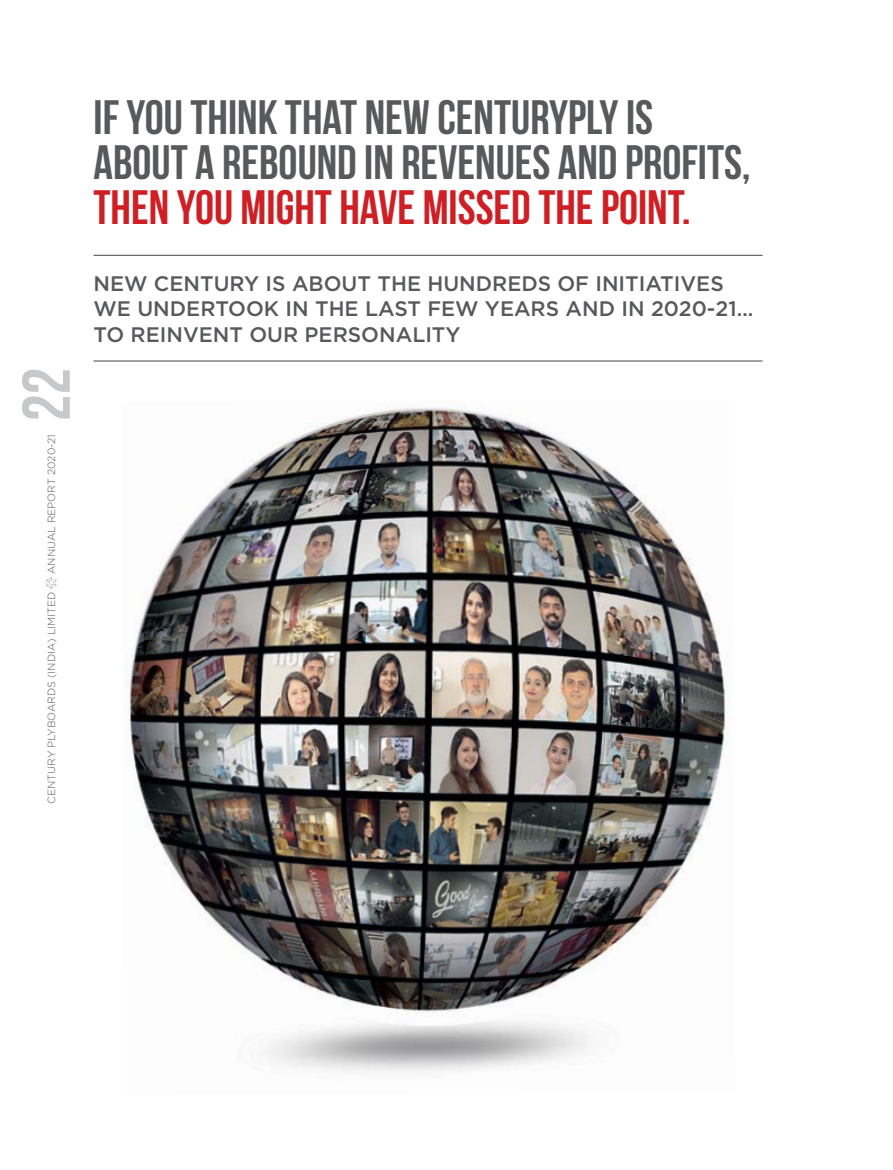
<style>
.page{position:relative;width:893px;height:1170px;background:#fff}
.page>*{position:absolute;margin:0;border:0;box-sizing:border-box;transform-origin:0 0}
.t1{font:700 67.5px "Bebas Neue";color:#c7c8ca}
.t2{font:700 48px/45px "Bebas Neue";color:#58595b}
.t3{font:700 48px "Bebas Neue";color:#cf1f25}
.t4{font:500 21px/25.5px "Gotham";color:#58595b}
.t5{font:300 10.5px "Gotham";color:#58595b}
</style>
<div class="page">
<hr style="left:892px;top:0;width:1px;height:1169px;background:#f4f2eb">
<hr style="left:94px;top:255px;width:669px;height:1px;background:#58595b">
<hr style="left:94px;top:360px;width:669px;height:1px;background:#58595b">
<img style="left:126px;top:407px;width:603px;height:665px">
<svg style="left:46px;top:577px;width:11px;height:11px"></svg>
<h1 class="t1" style="left:9px;top:421px;width:55px;rotate:-90deg">22</h1>
<p class="t5" style="left:45px;top:573px;width:141px;rotate:-90deg">ANNUAL REPORT 2020-21</p>
<p class="t5" style="left:45px;top:803px;width:213px;rotate:-90deg">CENTURY PLYBOARDS (INDIA) LIMITED</p>
<h2 class="t2" style="left:94px;top:94px;width:659px">IF YOU THINK THAT NEW CENTURYPLY IS<br>ABOUT A REBOUND IN REVENUES AND PROFITS,</h2>
<h2 class="t3" style="left:94px;top:181px;width:599px">THEN YOU MIGHT HAVE MISSED THE POINT.</h2>
<p class="t4" style="left:94px;top:270px;width:661px">NEW CENTURY IS ABOUT THE HUNDREDS OF INITIATIVES<br>WE UNDERTOOK IN THE LAST FEW YEARS AND IN 2020-21…<br>TO REINVENT OUR PERSONALITY</p>
</div>
